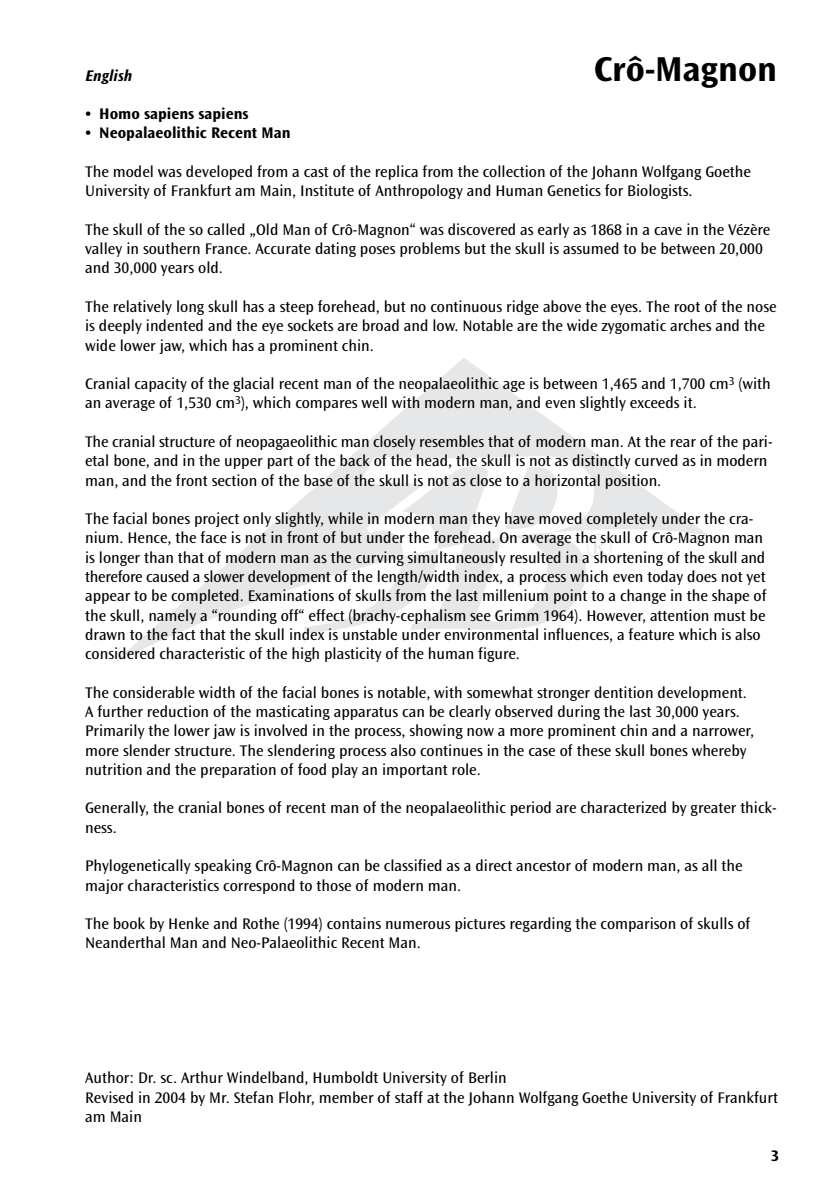
<style>
.page{position:relative;width:836px;height:1191px;background:#fff}
.page>*{position:absolute;margin:0;border:0;box-sizing:border-box;transform-origin:0 0}
.t1{font:36.2px "Perpetua";color:#e6e7e8}
.t2{font:700 36px "Ocean Sans Std";color:#000}
.t3{font:16px/19.2px "Ocean Sans Std";color:#000}
.t4{font:700 16px "Ocean Sans Std";color:#000}
.t5{font:italic 700 16px "Ocean Sans Std";color:#000}
</style>
<div class="page">
<svg style="left:113px;top:358px;width:595px;height:306px"></svg>
<svg style="left:304px;top:456px;width:289px;height:177px"></svg>
<p class="t5" style="left:85px;top:66px;width:48px">English</p>
<h2 class="t2" style="left:593px;top:49px;width:184px">Crô-Magnon</h2>
<p class="t4" style="left:85px;top:105px;width:165px">• Homo sapiens sapiens</p>
<p class="t4" style="left:85px;top:124px;width:207px">• Neopalaeolithic Recent Man</p>
<p class="t3" style="left:85px;top:162px;width:667px">The model was developed from a cast of the replica from the collection of the Johann Wolfgang Goethe<br>University of Frankfurt am Main, Institute of Anthropology and Human Genetics for Biologists.</p>
<p class="t3" style="left:85px;top:220px;width:686px">The skull of the so called „Old Man of Crô-Magnon“ was discovered as early as 1868 in a cave in the Vézère valley in southern France. Accurate dating poses problems but the skull is assumed to be between 20,000 and 30,000 years old.</p>
<p class="t3" style="left:85px;top:297px;width:692px">The relatively long skull has a steep forehead, but no continuous ridge above the eyes. The root of the nose is deeply indented and the eye sockets are broad and low. Notable are the wide zygomatic arches and the wide lower jaw, which has a prominent chin.</p>
<p class="t3" style="left:85px;top:374px;width:686px">Cranial capacity of the glacial recent man of the neopalaeolithic age is between 1,465 and 1,700 cm<sup>3</sup> (with an average of 1,530 cm<sup>3</sup>), which compares well with modern man, and even slightly exceeds it.</p>
<p class="t3" style="left:85px;top:432px;width:688px">The cranial structure of neopagaeolithic man closely resembles that of modern man. At the rear of the pari&shy;etal bone, and in the upper part of the back of the head, the skull is not as distinctly curved as in modern man, and the front section of the base of the skull is not as close to a horizontal position.</p>
<p class="t3" style="left:85px;top:509px;width:682px">The facial bones project only slightly, while in modern man they have moved completely under the cra&shy;nium. Hence, the face is not in front of but under the forehead. On average the skull of Crô-Magnon man is longer than that of modern man as the curving simultaneously resulted in a shortening of the skull and therefore caused a slower development of the length/width index, a process which even today does not yet appear to be completed. Examinations of skulls from the last millenium point to a change in the shape of the skull, namely a “rounding off“ effect (brachy-cephalism see Grimm 1964). However, attention must be drawn to the fact that the skull index is unstable under environmental influences, a feature which is also considered characteristic of the high plasticity of the human figure.</p>
<p class="t3" style="left:85px;top:683px;width:670px">The considerable width of the facial bones is notable, with somewhat stronger dentition development.<br>A further reduction of the masticating apparatus can be clearly observed during the last 30,000 years.<br>Primarily the lower jaw is involved in the process, showing now a more prominent chin and a narrower, more slender structure. The slendering process also continues in the case of these skull bones whereby nutrition and the preparation of food play an important role.</p>
<p class="t3" style="left:85px;top:798px;width:692px">Generally, the cranial bones of recent man of the neopalaeolithic period are characterized by greater thick&shy;ness.</p>
<p class="t3" style="left:85px;top:856px;width:658px">Phylogenetically speaking Crô-Magnon can be classified as a direct ancestor of modern man, as all the major characteristics correspond to those of modern man.</p>
<p class="t3" style="left:85px;top:914px;width:666px">The book by Henke and Rothe (1994) contains numerous pictures regarding the comparison of skulls of<br>Neanderthal Man and Neo-Palaeolithic Recent Man.</p>
<h1 class="t1" style="left:585px;top:529px;width:29px">®</h1>
<p class="t3" style="left:85px;top:1068px;width:694px">Author: Dr. sc. Arthur Windelband, Humboldt University of Berlin<br>Revised in 2004 by Mr. Stefan Flohr, member of staff at the Johann Wolfgang Goethe University of Frankfurt am Main</p>
<p class="t4" style="left:770px;top:1146px;width:10px">3</p>
</div>
